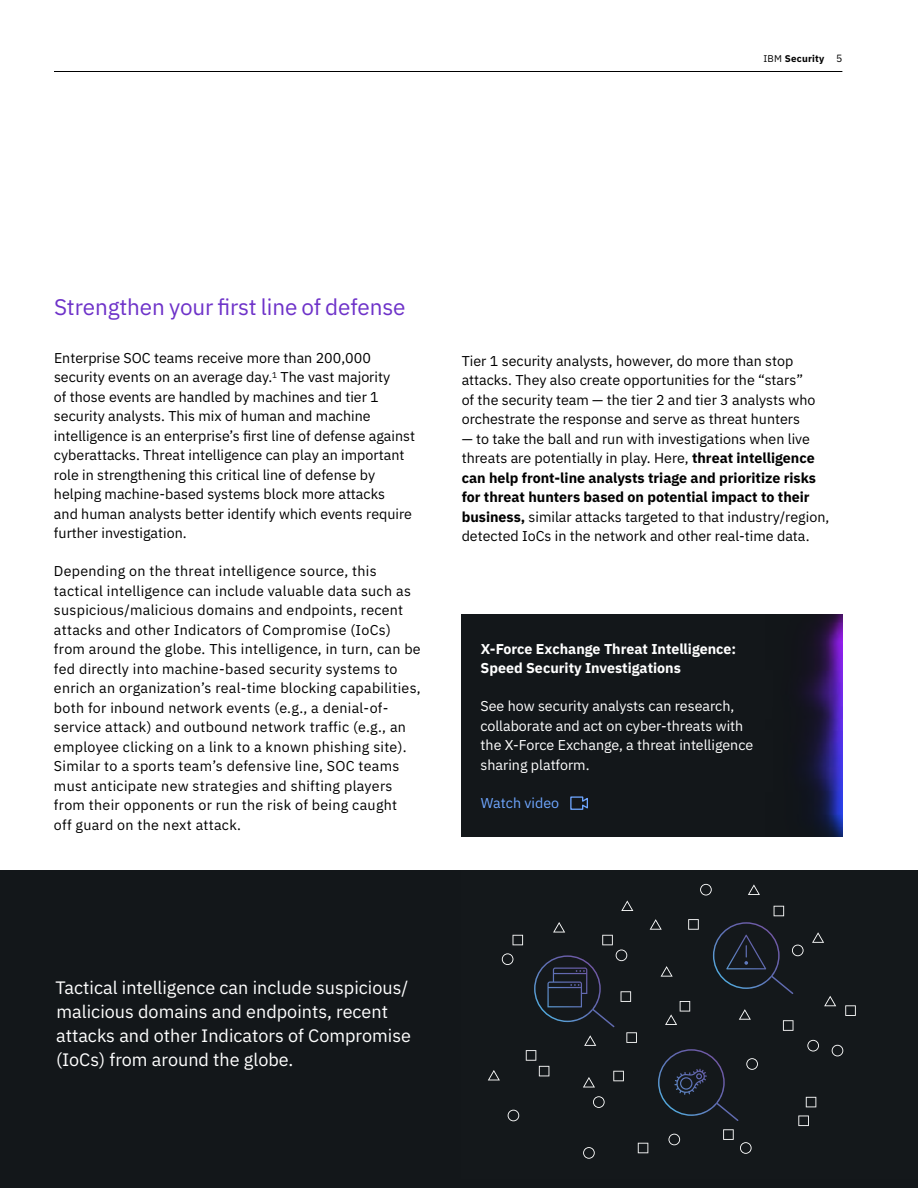
<style>
.page{position:relative;width:918px;height:1188px;background:#fff}
.page>*{position:absolute;margin:0;border:0;box-sizing:border-box;transform-origin:0 0}
.t1{font:22.5px "IBM Plex Sans";letter-spacing:-.005em;color:#6e32c9}
.t2{font:18px/24px "IBM Plex Sans";color:#fff}
.t3{font:14.25px/19.5px "IBM Plex Sans";color:#000}
.t4{font:14.25px/19.5px "IBM Plex Sans";letter-spacing:.02em;color:#000}
.t5{font:14.25px/19.5px "IBM Plex Sans";color:#fff}
.t6{font:700 14.25px/19.5px "IBM Plex Sans";color:#fff}
.t7{font:14.25px "IBM Plex Sans";color:#6ea6ff}
.t8{font:700 9.75px "IBM Plex Sans";letter-spacing:.02em;color:#000}
.s1{font-weight:400}
.s2{font-weight:400;font-size:10.5px}
.s3{font-weight:700}
</style>
<div class="page">
<hr style="left:54px;top:71px;width:788px;height:1px;background:#000">
<div style="left:461px;top:614px;width:381px;height:223px;background:#13171a"></div>
<svg style="left:570px;top:796px;width:18px;height:14px"></svg>
<div style="left:0;top:870px;width:918px;height:318px;background:#13171a"></div>
<svg style="left:739px;top:1009px;width:12px;height:11px"></svg>
<svg style="left:650px;top:919px;width:12px;height:11px"></svg>
<svg style="left:688px;top:919px;width:11px;height:11px"></svg>
<svg style="left:638px;top:1143px;width:10px;height:10px"></svg>
<svg style="left:783px;top:1020px;width:10px;height:11px"></svg>
<svg style="left:508px;top:1110px;width:11px;height:11px"></svg>
<svg style="left:798px;top:1116px;width:11px;height:10px"></svg>
<svg style="left:583px;top:1147px;width:12px;height:12px"></svg>
<svg style="left:807px;top:1040px;width:12px;height:11px"></svg>
<svg style="left:746px;top:1058px;width:12px;height:12px"></svg>
<svg style="left:621px;top:900px;width:12px;height:11px"></svg>
<svg style="left:824px;top:996px;width:12px;height:10px"></svg>
<svg style="left:748px;top:884px;width:12px;height:11px"></svg>
<svg style="left:774px;top:906px;width:10px;height:10px"></svg>
<svg style="left:723px;top:1129px;width:11px;height:11px"></svg>
<svg style="left:845px;top:1005px;width:11px;height:11px"></svg>
<svg style="left:700px;top:884px;width:12px;height:12px"></svg>
<svg style="left:593px;top:1096px;width:12px;height:12px"></svg>
<svg style="left:661px;top:966px;width:12px;height:11px"></svg>
<svg style="left:812px;top:932px;width:12px;height:11px"></svg>
<svg style="left:665px;top:1001px;width:25px;height:24px"></svg>
<svg style="left:806px;top:1097px;width:10px;height:10px"></svg>
<svg style="left:668px;top:1134px;width:12px;height:11px"></svg>
<svg style="left:740px;top:1142px;width:12px;height:12px"></svg>
<svg style="left:832px;top:1045px;width:11px;height:11px"></svg>
<svg style="left:713px;top:922px;width:91px;height:72px"></svg>
<svg style="left:488px;top:922px;width:149px;height:165px"></svg>
<svg style="left:658px;top:1049px;width:80px;height:72px"></svg>
<img style="left:802px;top:614px;width:40px;height:223px">
<p class="t8" style="left:764px;top:51px;width:80px"><span class="s1">IBM</span> Security <span class="s2">5</span></p>
<h1 class="t1" style="left:54px;top:289px;width:353px">Strengthen your first line of defense</h1>
<p class="t3" style="left:54px;top:347px;width:363px">Enterprise SOC teams receive more than 200,000 security events on an average day.<sup>1</sup> The vast majority<br>of those events are handled by machines and tier 1 security analysts. This mix of human and machine intelligence is an enterprise’s first line of defense against cyberattacks. Threat intelligence can play an important role in strengthening this critical line of defense by helping machine-based systems block more attacks<br>and human analysts better identify which events require further investigation.</p>
<p class="t4" style="left:54px;top:560px;width:368px">Depending on the threat intelligence source, this tactical intelligence can include valuable data such as suspicious/malicious domains and endpoints, recent attacks and other Indicators of Compromise (IoCs) from around the globe. This intelligence, in turn, can be fed directly into machine-based security systems to enrich an organization’s real-time blocking capabilities, both for inbound network events (e.g., a denial-of&shy;service attack) and outbound network traffic (e.g., an employee clicking on a link to a known phishing site).<br>Similar to a sports team’s defensive line, SOC teams must anticipate new strategies and shifting players from their opponents or run the risk of being caught<br>off guard on the next attack.</p>
<p class="t3" style="left:462px;top:350px;width:355px">Tier 1 security analysts, however, do more than stop attacks. They also create opportunities for the “stars” of the security team — the tier 2 and tier 3 analysts who orchestrate the response and serve as threat hunters</p>
<p class="t3" style="left:462px;top:428px;width:369px">— to take the ball and run with investigations when live threats are potentially in play. Here, <span class="s3">threat intelligence can help front-line analysts triage and prioritize risks for threat hunters based on potential impact to their business,</span> similar attacks targeted to that industry/region, detected IoCs in the network and other real-time data.</p>
<p class="t6" style="left:481px;top:638px;width:257px">X-Force Exchange Threat Intelligence:<br>Speed Security Investigations</p>
<p class="t5" style="left:480px;top:695px;width:274px">See how security analysts can research, collaborate and act on cyber-threats with the X-Force Exchange, a threat intelligence sharing platform.</p>
<p class="t7" style="left:481px;top:792px;width:80px">Watch video</p>
<p class="t2" style="left:56px;top:974px;width:357px">Tactical intelligence can include suspicious/ malicious domains and endpoints, recent attacks and other Indicators of Compromise (IoCs) from around the globe.</p>
</div>
